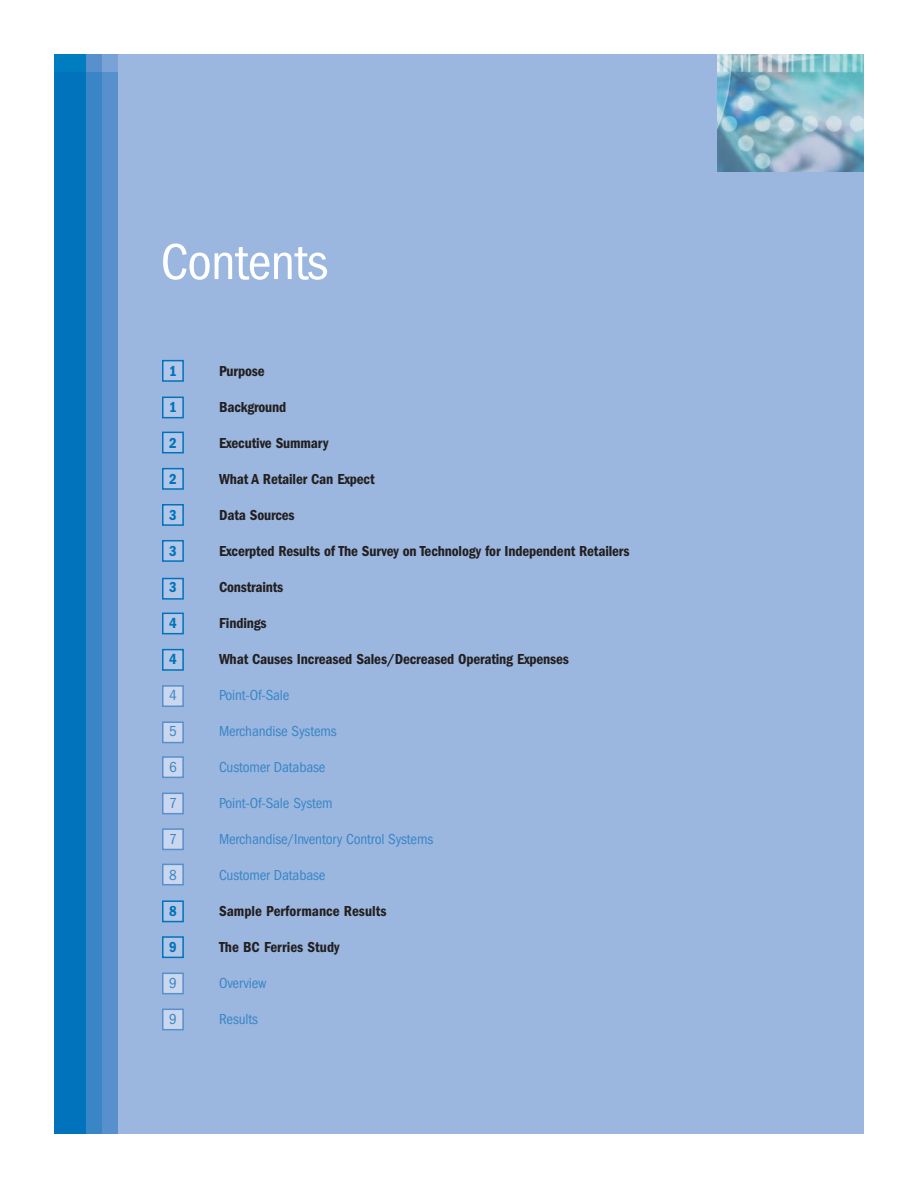
<style>
.page{position:relative;width:918px;height:1188px;background:#fff}
.page>*{position:absolute;margin:0;border:0;box-sizing:border-box;transform-origin:0 0}
.t1{font:condensed 52.2px "Franklin Gothic";letter-spacing:-.015em;color:#fff}
.t2{font:600 condensed 15px "Franklin Gothic";letter-spacing:-.01em;color:#231f20}
.t3{font:condensed 15px "Franklin Gothic";letter-spacing:-.01em;color:#3985c6}
.t4{font:600 condensed 15px "Franklin Gothic";color:#0073bc}
</style>
<div class="page">
<div style="left:54px;top:54px;width:810px;height:1080px;background:#9bb7e0"></div>
<div style="left:54px;top:54px;width:64px;height:1080px;background:#0073bc"></div>
<div style="left:86px;top:54px;width:32px;height:1080px;background:#3985c6"></div>
<div style="left:102px;top:54px;width:16px;height:1080px;background:#5790cc"></div>
<div style="left:54px;top:54px;width:64px;height:17px;background:#007cc1"></div>
<div style="left:86px;top:54px;width:32px;height:17px;background:#5790cc"></div>
<div style="left:102px;top:54px;width:16px;height:17px;background:#79a2d6"></div>
<div style="left:163px;top:361px;width:20px;height:20px;background:#b2c7e7"></div>
<div style="left:162px;top:360px;width:22px;height:22px;border:2px solid #0073bc"></div>
<div style="left:163px;top:397px;width:20px;height:21px;background:#b2c7e7"></div>
<div style="left:162px;top:397px;width:22px;height:21px;border:2px solid #0073bc"></div>
<div style="left:163px;top:432px;width:20px;height:21px;background:#b2c7e7"></div>
<div style="left:162px;top:432px;width:22px;height:21px;border:2px solid #0073bc"></div>
<div style="left:163px;top:469px;width:20px;height:20px;background:#b2c7e7"></div>
<div style="left:162px;top:468px;width:22px;height:22px;border:2px solid #0073bc"></div>
<div style="left:163px;top:505px;width:20px;height:20px;background:#b2c7e7"></div>
<div style="left:162px;top:504px;width:22px;height:22px;border:2px solid #0073bc"></div>
<div style="left:163px;top:541px;width:20px;height:20px;background:#b2c7e7"></div>
<div style="left:162px;top:540px;width:22px;height:22px;border:2px solid #0073bc"></div>
<div style="left:163px;top:579px;width:20px;height:20px;background:#b2c7e7"></div>
<div style="left:162px;top:578px;width:22px;height:22px;border:2px solid #0073bc"></div>
<div style="left:163px;top:613px;width:20px;height:21px;background:#b2c7e7"></div>
<div style="left:162px;top:613px;width:22px;height:21px;border:2px solid #0073bc"></div>
<div style="left:163px;top:650px;width:20px;height:20px;background:#b2c7e7"></div>
<div style="left:162px;top:649px;width:22px;height:22px;border:2px solid #0073bc"></div>
<div style="left:163px;top:686px;width:20px;height:20px;background:#cad7ee"></div>
<div style="left:162px;top:685px;width:22px;height:22px;border:2px solid #5790cc"></div>
<div style="left:163px;top:722px;width:20px;height:21px;background:#cad7ee"></div>
<div style="left:162px;top:721px;width:22px;height:22px;border:2px solid #5790cc"></div>
<div style="left:163px;top:757px;width:20px;height:20px;background:#cad7ee"></div>
<div style="left:162px;top:756px;width:22px;height:22px;border:2px solid #5790cc"></div>
<div style="left:163px;top:793px;width:20px;height:21px;background:#cad7ee"></div>
<div style="left:162px;top:793px;width:22px;height:21px;border:2px solid #5790cc"></div>
<div style="left:163px;top:829px;width:20px;height:20px;background:#cad7ee"></div>
<div style="left:162px;top:828px;width:22px;height:22px;border:2px solid #5790cc"></div>
<div style="left:163px;top:864px;width:20px;height:21px;background:#cad7ee"></div>
<div style="left:162px;top:864px;width:22px;height:21px;border:2px solid #5790cc"></div>
<div style="left:163px;top:901px;width:20px;height:21px;background:#b2c7e7"></div>
<div style="left:162px;top:900px;width:22px;height:22px;border:2px solid #0073bc"></div>
<div style="left:163px;top:937px;width:20px;height:20px;background:#b2c7e7"></div>
<div style="left:162px;top:936px;width:22px;height:22px;border:2px solid #0073bc"></div>
<div style="left:163px;top:973px;width:20px;height:21px;background:#cad7ee"></div>
<div style="left:162px;top:973px;width:22px;height:21px;border:2px solid #5790cc"></div>
<div style="left:163px;top:1009px;width:20px;height:21px;background:#cad7ee"></div>
<div style="left:162px;top:1009px;width:22px;height:21px;border:2px solid #5790cc"></div>
<img style="left:718px;top:54px;width:146px;height:117px">
<h1 class="t1" style="left:161px;top:244px;width:169px">Contents</h1>
<p class="t4" style="left:169px;top:366px;width:9px">1</p>
<p class="t2" style="left:219px;top:366px;width:47px">Purpose</p>
<p class="t4" style="left:169px;top:402px;width:9px">1</p>
<p class="t2" style="left:219px;top:402px;width:69px">Background</p>
<p class="t4" style="left:169px;top:438px;width:9px">2</p>
<p class="t2" style="left:219px;top:438px;width:111px">Executive Summary</p>
<p class="t4" style="left:169px;top:474px;width:9px">2</p>
<p class="t2" style="left:219px;top:474px;width:157px">What A Retailer Can Expect</p>
<p class="t4" style="left:169px;top:510px;width:9px">3</p>
<p class="t2" style="left:219px;top:510px;width:77px">Data Sources</p>
<p class="t4" style="left:169px;top:546px;width:9px">3</p>
<p class="t2" style="left:219px;top:546px;width:412px">Excerpted Results of The Survey on Technology for Independent Retailers</p>
<p class="t4" style="left:169px;top:582px;width:9px">3</p>
<p class="t2" style="left:219px;top:582px;width:66px">Constraints</p>
<p class="t4" style="left:169px;top:618px;width:9px">4</p>
<p class="t2" style="left:219px;top:618px;width:49px">Findings</p>
<p class="t4" style="left:169px;top:654px;width:9px">4</p>
<p class="t2" style="left:219px;top:654px;width:352px">What Causes Increased Sales/Decreased Operating Expenses</p>
<p class="t3" style="left:169px;top:690px;width:9px">4</p>
<p class="t3" style="left:219px;top:690px;width:72px">Point-Of-Sale</p>
<p class="t3" style="left:169px;top:726px;width:9px">5</p>
<p class="t3" style="left:219px;top:726px;width:119px">Merchandise Systems</p>
<p class="t3" style="left:169px;top:762px;width:9px">6</p>
<p class="t3" style="left:219px;top:762px;width:108px">Customer Database</p>
<p class="t3" style="left:169px;top:798px;width:9px">7</p>
<p class="t3" style="left:219px;top:798px;width:115px">Point-Of-Sale System</p>
<p class="t3" style="left:169px;top:834px;width:9px">7</p>
<p class="t3" style="left:219px;top:834px;width:216px">Merchandise/Inventory Control Systems</p>
<p class="t3" style="left:169px;top:870px;width:9px">8</p>
<p class="t3" style="left:219px;top:870px;width:108px">Customer Database</p>
<p class="t4" style="left:169px;top:906px;width:9px">8</p>
<p class="t2" style="left:219px;top:906px;width:169px">Sample Performance Results</p>
<p class="t4" style="left:169px;top:942px;width:9px">9</p>
<p class="t2" style="left:219px;top:942px;width:122px">The BC Ferries Study</p>
<p class="t3" style="left:169px;top:978px;width:9px">9</p>
<p class="t3" style="left:219px;top:978px;width:49px">Overview</p>
<p class="t3" style="left:169px;top:1014px;width:9px">9</p>
<p class="t3" style="left:219px;top:1014px;width:40px">Results</p>
</div>
